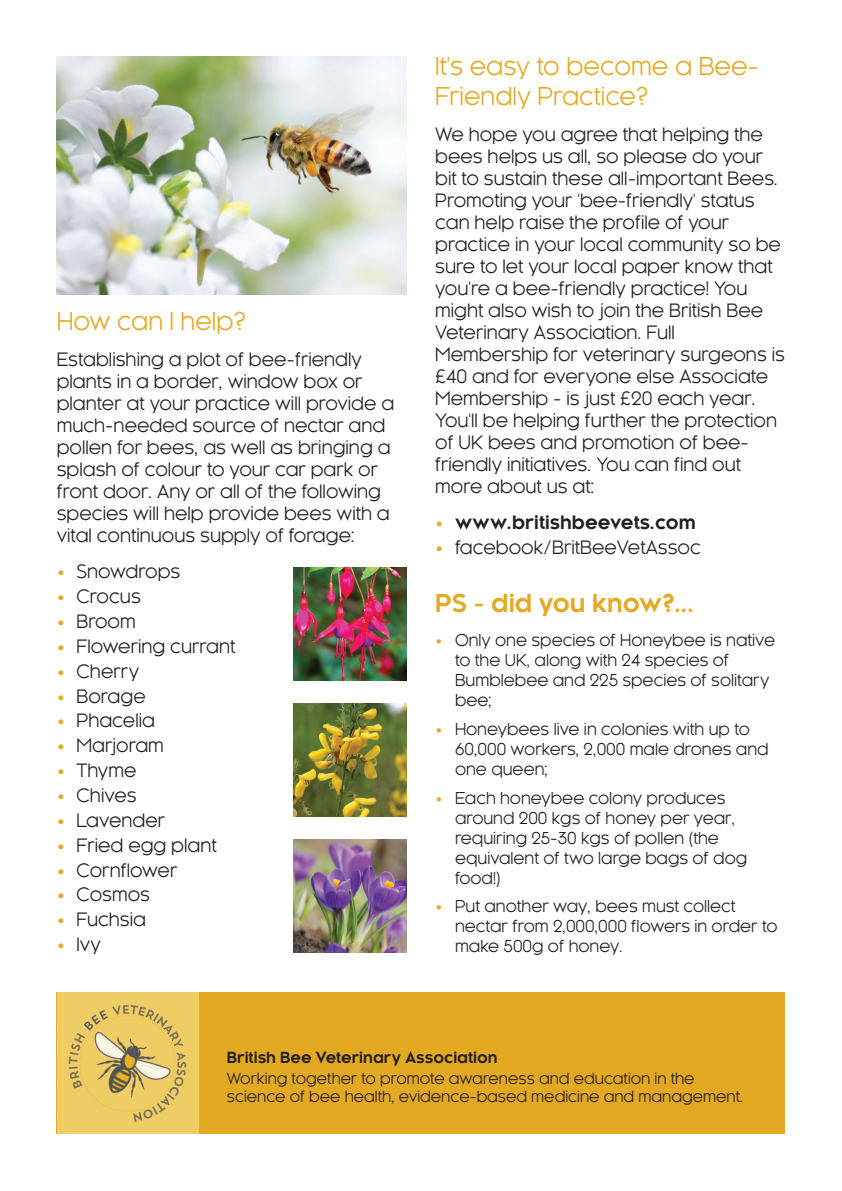
<style>
.page{position:relative;width:842px;height:1191px;background:#fff}
.page>*{position:absolute;margin:0;border:0;box-sizing:border-box;transform-origin:0 0}
.t1{font:24px/30px "Kessel 105 W00";color:#e4a922}
.t2{font:700 24px "Kessel 105 W00";color:#e4a922}
.t3{font:18px/22px "Kessel 105 W00";color:#231f20}
.t4{font:700 18px "Kessel 105 W00";color:#231f20}
.t5{font:16px/20px "Kessel 105 W00";color:#231f20}
.t6{font:15px/18px "Kessel 105 W00";color:#231f20}
.t7{font:700 15px "Kessel 105 W00";color:#231f20}
.s1{font-weight:800;color:#e4a922}
</style>
<div class="page">
<div style="left:57px;top:992px;width:728px;height:142px;background:#e4a922"></div>
<img style="left:57px;top:57px;width:350px;height:238px">
<img style="left:293px;top:567px;width:114px;height:113px">
<img style="left:293px;top:703px;width:114px;height:113px">
<img style="left:293px;top:839px;width:114px;height:113px">
<div style="left:57px;top:992px;width:141px;height:142px;background:#f1ce64"></div>
<img style="left:68px;top:1005px;width:119px;height:117px">
<h1 class="t1" style="left:57px;top:308px;width:191px">How can I help?</h1>
<p class="t3" style="left:57px;top:350px;width:339px">Establishing a plot of bee-friendly plants in a border, window box or planter at your practice will provide a much-needed source of nectar and pollen for bees, as well as bringing a splash of colour to your car park or front door. Any or all of the following species will help provide bees with a vital continuous supply of forage:</p>
<p class="t3" style="left:57px;top:562px;width:125px"><span class="s1">•</span> Snowdrops</p>
<p class="t3" style="left:57px;top:587px;width:86px"><span class="s1">•</span> Crocus</p>
<p class="t3" style="left:57px;top:612px;width:81px"><span class="s1">•</span> Broom</p>
<p class="t3" style="left:57px;top:637px;width:180px"><span class="s1">•</span> Flowering currant</p>
<p class="t3" style="left:57px;top:661px;width:84px"><span class="s1">•</span> Cherry</p>
<p class="t3" style="left:57px;top:686px;width:91px"><span class="s1">•</span> Borage</p>
<p class="t3" style="left:57px;top:711px;width:100px"><span class="s1">•</span> Phacelia</p>
<p class="t3" style="left:57px;top:736px;width:109px"><span class="s1">•</span> Marjoram</p>
<p class="t3" style="left:57px;top:761px;width:81px"><span class="s1">•</span> Thyme</p>
<p class="t3" style="left:57px;top:786px;width:81px"><span class="s1">•</span> Chives</p>
<p class="t3" style="left:57px;top:810px;width:110px"><span class="s1">•</span> Lavender</p>
<p class="t3" style="left:57px;top:835px;width:162px"><span class="s1">•</span> Fried egg plant</p>
<p class="t3" style="left:57px;top:860px;width:122px"><span class="s1">•</span> Cornflower</p>
<p class="t3" style="left:57px;top:885px;width:95px"><span class="s1">•</span> Cosmos</p>
<p class="t3" style="left:57px;top:910px;width:91px"><span class="s1">•</span> Fuchsia</p>
<p class="t3" style="left:57px;top:935px;width:46px"><span class="s1">•</span> Ivy</p>
<h1 class="t1" style="left:435px;top:53px;width:325px">It's easy to become a Bee-<br>Friendly Practice?</h1>
<p class="t3" style="left:435px;top:125px;width:351px">We hope you agree that helping the bees helps us all, so please do your bit to sustain these all-important Bees.<br>Promoting your 'bee-friendly' status can help raise the profile of your practice in your local community so be sure to let your local paper know that you're a bee-friendly practice! You might also wish to join the British Bee Veterinary Association. Full Membership for veterinary surgeons is £40 and for everyone else Associate Membership - is just £20 each year.<br>You'll be helping further the protection of UK bees and promotion of bee&shy;friendly initiatives. You can find out more about us at:</p>
<p class="t4" style="left:435px;top:512px;width:262px"><span class="s1">•</span> www.britishbeevets.com</p>
<p class="t3" style="left:435px;top:538px;width:267px"><span class="s1">•</span> facebook/BritBeeVetAssoc</p>
<h1 class="t2" style="left:435px;top:590px;width:261px">PS - did you know?...</h1>
<p class="t5" style="left:455px;top:632px;width:322px;text-indent:-20px"><span class="s1">•</span> Only one species of Honeybee is native to the UK, along with 24 species of<br>Bumblebee and 225 species of solitary bee;</p>
<p class="t5" style="left:455px;top:720px;width:315px;text-indent:-20px"><span class="s1">•</span> Honeybees live in colonies with up to<br>60,000 workers, 2,000 male drones and one queen;</p>
<p class="t5" style="left:455px;top:789px;width:294px;text-indent:-20px"><span class="s1">•</span> Each honeybee colony produces around 200 kgs of honey per year, requiring 25-30 kgs of pollen (the equivalent of two large bags of dog food!)</p>
<p class="t5" style="left:455px;top:897px;width:324px;text-indent:-20px"><span class="s1">•</span> Put another way, bees must collect nectar from 2,000,000 flowers in order to make 500g of honey.</p>
<p class="t7" style="left:227px;top:1049px;width:272px">British Bee Veterinary Association</p>
<p class="t6" style="left:227px;top:1071px;width:518px">Working together to promote awareness and education in the science of bee health, evidence-based medicine and management.</p>
</div>
